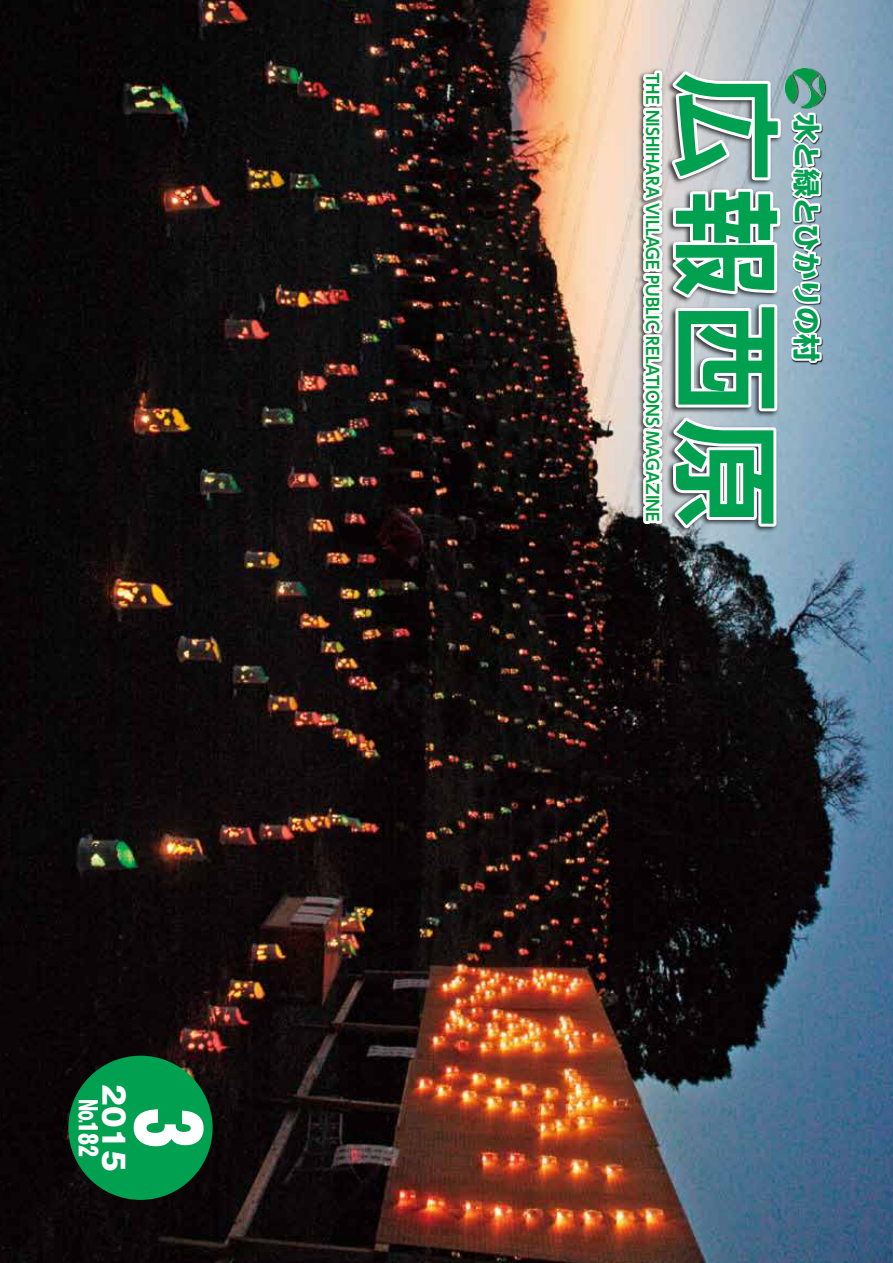
<style>
.page{position:relative;width:893px;height:1263px;background:#fff}
.page>*{position:absolute;margin:0;border:0;box-sizing:border-box;transform-origin:0 0}
.t1{font:700 108px "UD Shin Go Pro De";color:#00a051}
.t2{font:800 82.5px "Gothic MB101 Pr 6";color:#fff}
.t3{font:800 28.5px "Gothic MB101 Pr 6";color:#fff}
.t4{font:700 27.45px "UD Shin Go Pro";color:#00a051}
.t5{font:800 24px "Gothic MB101 Pr 6";color:#fff}
.t6{font:700 16.5px "UD Shin Go Pro De";letter-spacing:.01em;color:#00a041;scale:.93 1}
</style>
<div class="page">
<img style="left:0;top:0;width:893px;height:1263px">
<div style="left:68px;top:1056px;width:145px;height:144px;background:#00a051;border-radius:50%"></div>
<svg style="left:628px;top:67px;width:202px;height:467px"></svg>
<img style="left:786px;top:68px;width:39px;height:40px">
<h3 class="t3" style="left:137px;top:1084px;width:90px;rotate:90deg">2015</h3>
<h3 class="t5" style="left:108px;top:1098px;width:60px;rotate:90deg">No182</h3>
<h2 class="t2" style="left:236px;top:1107px;width:43px;rotate:90deg">3</h2>
<p class="t6" style="left:666px;top:73px;width:484px;rotate:90deg">THE NISHIHARA VILLAGE PUBLIC RELATIONS MAGAZINE</p>
<h1 class="t1" style="left:814px;top:73px;width:456px;rotate:90deg">広報西原</h1>
<h3 class="t4" style="left:829px;top:114px;width:249px;rotate:90deg">水と緑とひかりの村</h3>
</div>
